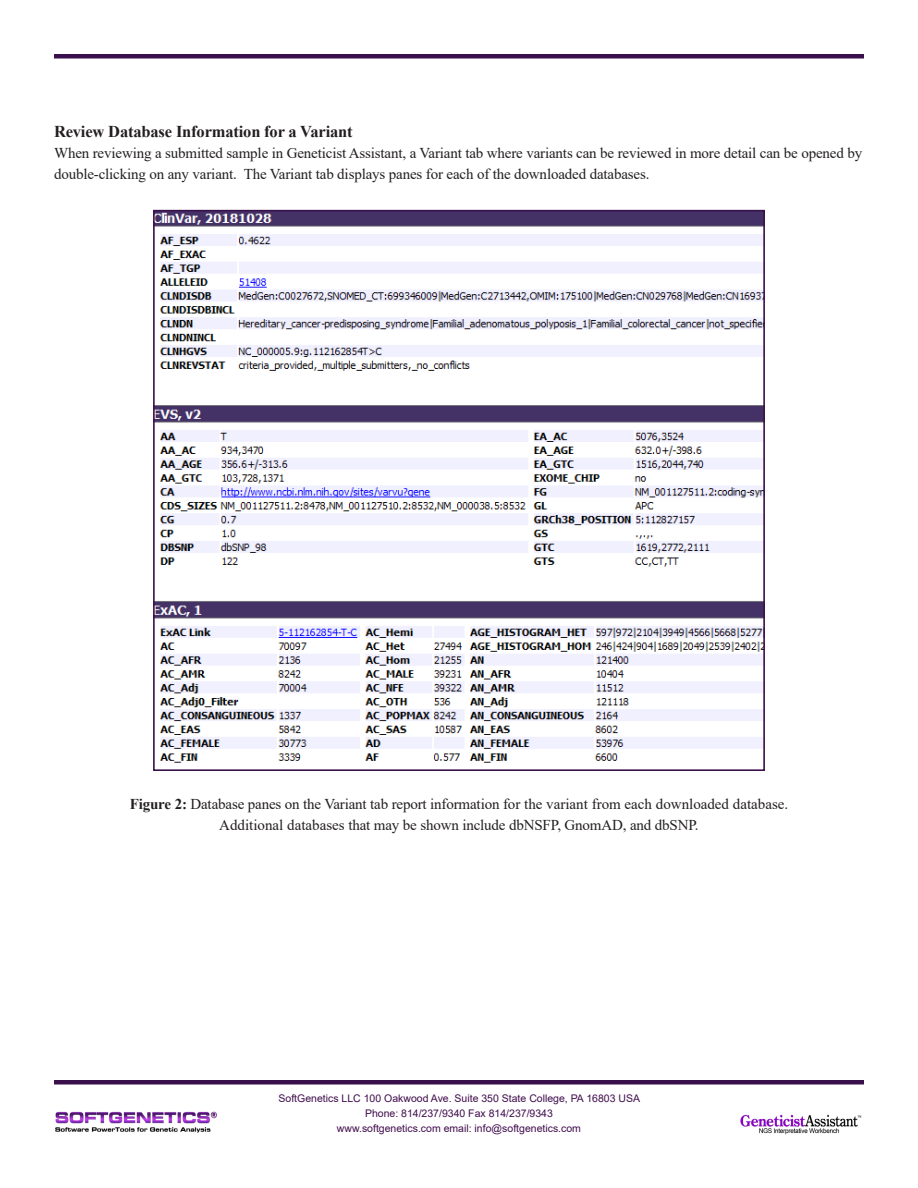
<style>
.page{position:relative;width:918px;height:1188px;background:#fff}
.page>*{position:absolute;margin:0;border:0;box-sizing:border-box;transform-origin:0 0}
.t1{font:700 16.5px "Times New Roman";letter-spacing:-.01em;color:#231f20}
.t2{font:15px/21px "Times New Roman";letter-spacing:-.01em;color:#231f20}
.t3{font:10.5px "Arial";color:#400d4d}
.s1{font-weight:700}
</style>
<div class="page">
<hr style="left:54px;top:1080px;width:810px;height:4px;background:#390f4c">
<hr style="left:54px;top:54px;width:810px;height:4px;background:#390f4c">
<img style="left:55px;top:1111px;width:162px;height:22px">
<img style="left:740px;top:1114px;width:122px;height:21px">
<img style="left:156px;top:213px;width:606px;height:550px">
<div style="left:153px;top:210px;width:612px;height:561px;border:2px solid #390f4c"></div>
<p class="t1" style="left:54px;top:119px;width:300px">Review Database Information for a Variant</p>
<p class="t2" style="left:54px;top:142px;width:810px">When reviewing a submitted sample in Geneticist Assistant, a Variant tab where variants can be reviewed in more detail can be opened by double-clicking on any variant. The Variant tab displays panes for each of the downloaded databases.</p>
<p class="t2" style="left:130px;top:793px;width:660px"><span class="s1">Figure 2:</span> Database panes on the Variant tab report information for the variant from each downloaded database.</p>
<p class="t2" style="left:219px;top:814px;width:481px">Additional databases that may be shown include dbNSFP, GnomAD, and dbSNP.</p>
<p class="t3" style="left:279px;top:1091px;width:363px">SoftGenetics LLC 100 Oakwood Ave. Suite 350 State College, PA 16803 USA</p>
<p class="t3" style="left:365px;top:1106px;width:189px">Phone: 814/237/9340 Fax 814/237/9343</p>
<p class="t3" style="left:337px;top:1121px;width:246px">www.softgenetics.com email: info@softgenetics.com</p>
</div>
